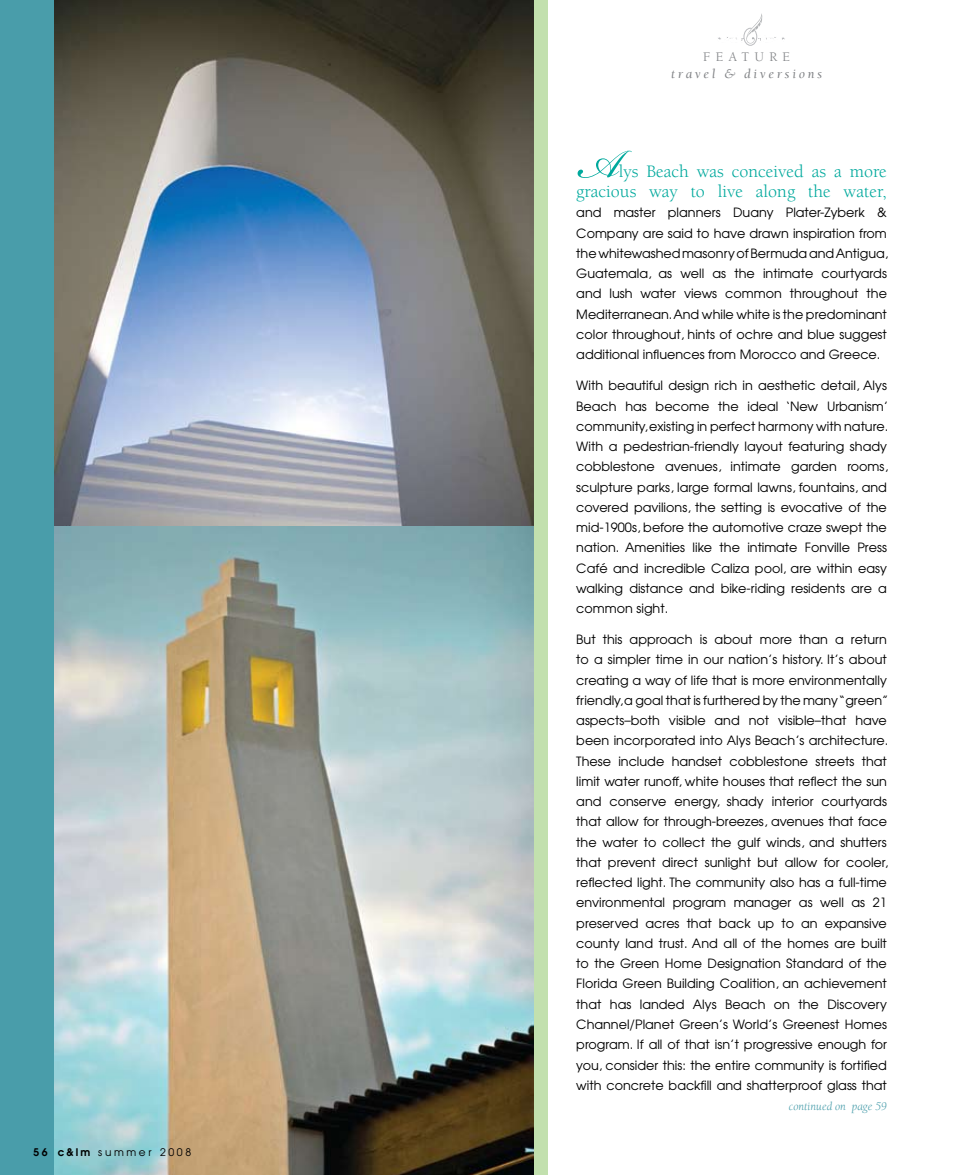
<style>
.page{position:relative;width:959px;height:1175px;background:#fff}
.page>*{position:absolute;margin:0;border:0;box-sizing:border-box;transform-origin:0 0}
.t1{font:61.5px "Bickham Script Pro";color:#00a99d}
.t2{font:18px/20.2px "Berkeley";color:#00a99d;text-align:right}
.t3{font:italic 13.5px "Berkeley";letter-spacing:.2em;color:#808285}
.t4{font:13.5px "Berkeley";letter-spacing:.4em;color:#808285}
.t5{font:12.75px/20.2px "Avant Garde";color:#000;text-align:justify}
.t6{font:italic 12px "Berkeley";color:#499daa}
.t7{font:10.5px "Avant Garde";letter-spacing:.25em;color:#000}
.s1{font-weight:600}
</style>
<div class="page">
<div style="left:0;top:0;width:547px;height:1174px;background:#c2e0ae"></div>
<div style="left:0;top:0;width:514px;height:1174px;background:#499daa"></div>
<svg style="left:718px;top:14px;width:67px;height:32px"></svg>
<img style="left:54px;top:0;width:479px;height:526px">
<img style="left:54px;top:526px;width:480px;height:648px">
<p class="t7" style="left:27px;top:1145px;width:159px"><span class="s1">56 c&amp;lm</span> summer 2008</p>
<p class="t7" style="left:33px;top:1145px;width:159px"><span class="s1">56 c&amp;lm</span> summer 2008</p>
<p class="t4" style="left:703px;top:50px;width:88px">FEATURE</p>
<p class="t3" style="left:671px;top:66px;width:153px">travel &amp; diversions</p>
<h1 class="t1" style="left:576px;top:120px;width:44px">A</h1>
<h2 class="t2" style="left:576px;top:161px;width:312px">lys Beach was conceived as a more gracious way to live along the water,</h2>
<p class="t5" style="left:576px;top:202px;width:313px">and master planners Duany Plater-Zyberk &amp; Company are said to have drawn inspiration from the whitewashed masonry of Bermuda and Antigua, Guatemala, as well as the intimate courtyards and lush water views common throughout the Mediterranean. And while white is the predominant color throughout, hints of ochre and blue suggest additional influences from Morocco and Greece.</p>
<p class="t5" style="left:576px;top:375px;width:313px">With beautiful design rich in aesthetic detail, Alys Beach has become the ideal ‘New Urbanism’ community, existing in perfect harmony with nature.<br>With a pedestrian-friendly layout featuring shady cobblestone avenues, intimate garden rooms, sculpture parks, large formal lawns, fountains, and covered pavilions, the setting is evocative of the mid-1900s, before the automotive craze swept the nation. Amenities like the intimate Fonville Press Café and incredible Caliza pool, are within easy walking distance and bike-riding residents are a common sight.</p>
<p class="t5" style="left:576px;top:629px;width:313px">But this approach is about more than a return to a simpler time in our nation’s history. It’s about creating a way of life that is more environmentally friendly, a goal that is furthered by the many “green” aspects–both visible and not visible–that have been incorporated into Alys Beach’s architecture.<br>These include handset cobblestone streets that limit water runoff, white houses that reflect the sun and conserve energy, shady interior courtyards that allow for through-breezes, avenues that face the water to collect the gulf winds, and shutters that prevent direct sunlight but allow for cooler, reflected light. The community also has a full-time environmental program manager as well as 21 preserved acres that back up to an expansive county land trust. And all of the homes are built to the Green Home Designation Standard of the Florida Green Building Coalition, an achievement that has landed Alys Beach on the Discovery Channel/Planet Green’s World’s Greenest Homes program. If all of that isn’t progressive enough for you, consider this: the entire community is fortified with concrete backfill and shatterproof glass that</p>
<p class="t6" style="left:789px;top:1100px;width:99px">continued on page 59</p>
</div>
